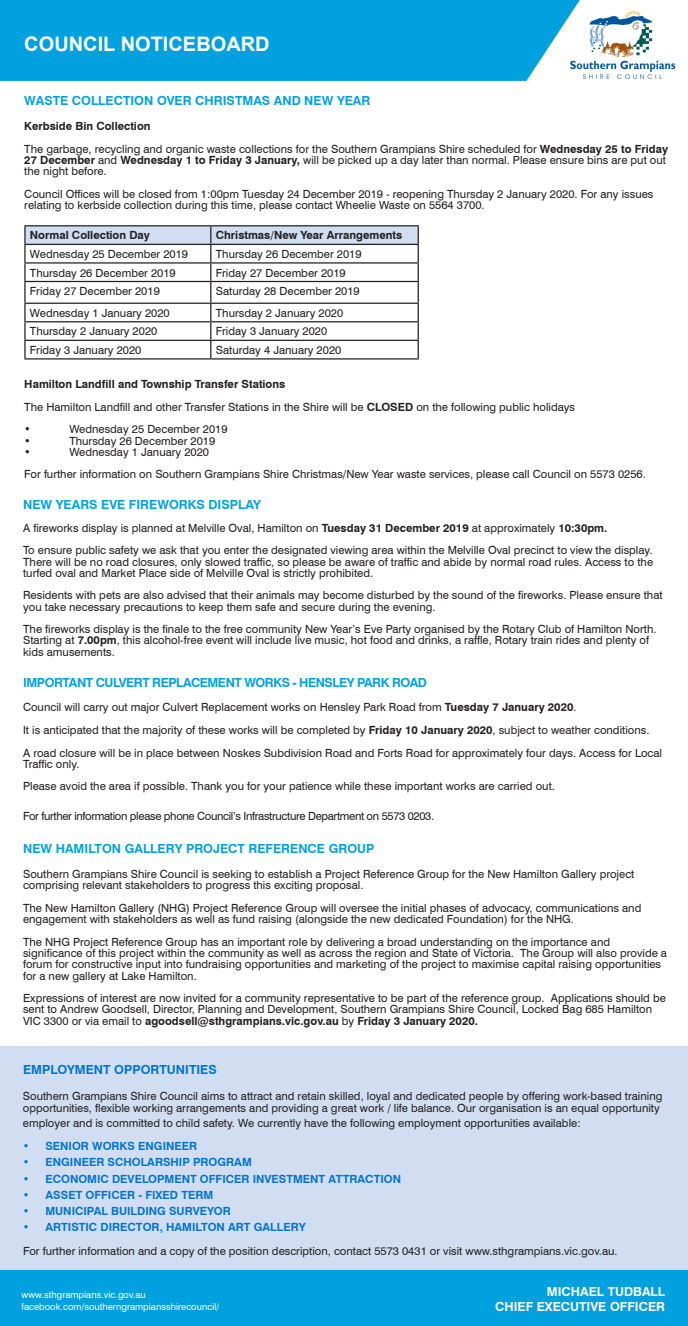
<style>
.page{position:relative;width:688px;height:1326px;background:#fff}
.page>*{position:absolute;margin:0;border:0;box-sizing:border-box;transform-origin:0 0}
.t1{font:700 20px "Arial";color:#fff}
.t2{font:700 12.5px "Swiss 721 BT";color:#00a1de}
.t3{font:700 12.5px "Swiss 721 BT";letter-spacing:-.04em;color:#00a1de}
.t4{font:700 12.5px "Swiss 721 BT";color:#fff}
.t5{font:700 12.5px "Swiss 721 BT";color:#0073cf}
.t6{font:11.25px/11.2px "Swiss 721 BT";color:#231f20}
.t7{font:700 11.25px "Swiss 721 BT";color:#0073cf}
.t8{font:700 11.25px "Swiss 721 BT";color:#231f20}
.t9{font:11.25px "Swiss 721 BT";letter-spacing:-.03em;color:#231f20}
.t10{font:9.38px "Swiss 721 BT";color:#fff}
.s1{font-weight:700}
</style>
<div class="page">
<div style="left:0;top:1045px;width:687px;height:235px;background:#d1def1"></div>
<img style="left:579px;top:10px;width:97px;height:69px">
<div style="left:0;top:0;width:579px;height:81px;background:#00a1de"></div>
<div style="left:1px;top:1270px;width:686px;height:55px;background:#00a1de"></div>
<hr style="left:24px;top:225px;width:187px;height:1px;background:#231f20">
<hr style="left:211px;top:225px;width:208px;height:1px;background:#231f20">
<svg style="left:24px;top:226px;width:395px;height:132px"></svg>
<hr style="left:24px;top:358px;width:187px;height:1px;background:#231f20">
<hr style="left:211px;top:358px;width:208px;height:1px;background:#231f20">
<p class="t1" style="left:24px;top:30px;width:247px">COUNCIL NOTICEBOARD</p>
<p class="t2" style="left:24px;top:93px;width:347px">WASTE COLLECTION OVER CHRISTMAS AND NEW YEAR</p>
<p class="t8" style="left:24px;top:119px;width:128px">Kerbside Bin Collection</p>
<p class="t6" style="left:24px;top:143px;width:645px">The garbage, recycling and organic waste collections for the Southern Grampians Shire scheduled for <span class="s1">Wednesday 25 to Friday<br>27 December</span> and <span class="s1">Wednesday 1 to Friday 3 January,</span> will be picked up a day later than normal. Please ensure bins are put out the night before.</p>
<p class="t6" style="left:24px;top:188px;width:630px">Council Offices will be closed from 1:00pm Tuesday 24 December 2019 - reopening Thursday 2 January 2020. For any issues relating to kerbside collection during this time, please contact Wheelie Waste on 5564 3700.</p>
<p class="t8" style="left:30px;top:228px;width:121px">Normal Collection Day</p>
<p class="t8" style="left:216px;top:228px;width:188px">Christmas/New Year Arrangements</p>
<p class="t6" style="left:30px;top:248px;width:160px">Wednesday 25 December 2019</p>
<p class="t6" style="left:216px;top:248px;width:147px">Thursday 26 December 2019</p>
<p class="t6" style="left:30px;top:267px;width:147px">Thursday 26 December 2019</p>
<p class="t6" style="left:216px;top:267px;width:131px">Friday 27 December 2019</p>
<p class="t6" style="left:30px;top:285px;width:131px">Friday 27 December 2019</p>
<p class="t6" style="left:216px;top:285px;width:145px">Saturday 28 December 2019</p>
<p class="t6" style="left:30px;top:307px;width:141px">Wednesday 1 January 2020</p>
<p class="t6" style="left:216px;top:307px;width:129px">Thursday 2 January 2020</p>
<p class="t6" style="left:30px;top:325px;width:129px">Thursday 2 January 2020</p>
<p class="t6" style="left:216px;top:325px;width:113px">Friday 3 January 2020</p>
<p class="t6" style="left:30px;top:344px;width:113px">Friday 3 January 2020</p>
<p class="t6" style="left:216px;top:344px;width:127px">Saturday 4 January 2020</p>
<p class="t8" style="left:24px;top:377px;width:262px">Hamilton Landfill and Township Transfer Stations</p>
<p class="t6" style="left:24px;top:401px;width:552px">The Hamilton Landfill and other Transfer Stations in the Shire will be <span class="s1">CLOSED</span> on the following public holidays</p>
<p class="t6" style="left:24px;top:423px;width:8px">•</p>
<p class="t6" style="left:69px;top:423px;width:160px">Wednesday 25 December 2019</p>
<p class="t6" style="left:24px;top:435px;width:8px">•</p>
<p class="t6" style="left:69px;top:435px;width:147px">Thursday 26 December 2019</p>
<p class="t6" style="left:24px;top:446px;width:8px">•</p>
<p class="t6" style="left:69px;top:446px;width:141px">Wednesday 1 January 2020</p>
<p class="t6" style="left:24px;top:468px;width:623px">For further information on Southern Grampians Shire Christmas/New Year waste services, please call Council on 5573 0256.</p>
<p class="t2" style="left:23px;top:497px;width:239px">NEW YEARS EVE FIREWORKS DISPLAY</p>
<p class="t6" style="left:23px;top:522px;width:585px">A fireworks display is planned at Melville Oval, Hamilton on <span class="s1">Tuesday 31 December 2019</span> at approximately <span class="s1">10:30pm.</span></p>
<p class="t6" style="left:23px;top:544px;width:631px;text-align:justify">To ensure public safety we ask that you enter the designated viewing area within the Melville Oval precinct to view the display.<br>There will be no road closures, only slowed traffic, so please be aware of traffic and abide by normal road rules. Access to the turfed oval and Market Place side of Melville Oval is strictly prohibited.</p>
<p class="t6" style="left:23px;top:589px;width:640px">Residents with pets are also advised that their animals may become disturbed by the sound of the fireworks. Please ensure that you take necessary precautions to keep them safe and secure during the evening.</p>
<p class="t6" style="left:23px;top:623px;width:634px">The fireworks display is the finale to the free community New Year’s Eve Party organised by the Rotary Club of Hamilton North.<br>Starting at <span class="s1">7.00pm</span>, this alcohol-free event will include live music, hot food and drinks, a raffle, Rotary train rides and plenty of kids amusements.</p>
<p class="t3" style="left:23px;top:674px;width:405px">IMPORTANT CULVERT REPLACEMENT WORKS - HENSLEY PARK ROAD</p>
<p class="t6" style="left:23px;top:701px;width:554px">Council will carry out major Culvert Replacement works on Hensley Park Road from <span class="s1">Tuesday 7 January 2020</span>.</p>
<p class="t6" style="left:23px;top:724px;width:627px">It is anticipated that the majority of these works will be completed by <span class="s1">Friday 10 January 2020</span>, subject to weather conditions.</p>
<p class="t6" style="left:23px;top:746px;width:640px">A road closure will be in place between Noskes Subdivision Road and Forts Road for approximately four days. Access for Local<br>Traffic only.</p>
<p class="t6" style="left:23px;top:780px;width:533px">Please avoid the area if possible. Thank you for your patience while these important works are carried out.</p>
<p class="t9" style="left:23px;top:808px;width:412px">For further information please phone Council’s Infrastructure Department on 5573 0203.</p>
<p class="t2" style="left:23px;top:841px;width:353px">NEW HAMILTON GALLERY PROJECT REFERENCE GROUP</p>
<p class="t6" style="left:23px;top:868px;width:612px">Southern Grampians Shire Council is seeking to establish a Project Reference Group for the New Hamilton Gallery project comprising relevant stakeholders to progress this exciting proposal.</p>
<p class="t6" style="left:23px;top:902px;width:619px">The New Hamilton Gallery (NHG) Project Reference Group will oversee the initial phases of advocacy, communications and engagement with stakeholders as well as fund raising (alongside the new dedicated Foundation) for the NHG.</p>
<p class="t6" style="left:23px;top:935px;width:645px">The NHG Project Reference Group has an important role by delivering a broad understanding on the importance and significance of this project within the community as well as across the region and State of Victoria. The Group will also provide a forum for constructive input into fundraising opportunities and marketing of the project to maximise capital raising opportunities for a new gallery at Lake Hamilton.</p>
<p class="t6" style="left:23px;top:992px;width:644px">Expressions of interest are now invited for a community representative to be part of the reference group. Applications should be sent to Andrew Goodsell, Director, Planning and Development, Southern Grampians Shire Council, Locked Bag 685 Hamilton<br>VIC 3300 or via email to <span class="s1">agoodsell@sthgrampians.vic.gov.au</span> by <span class="s1">Friday 3 January 2020.</span></p>
<p class="t5" style="left:23px;top:1061px;width:195px">EMPLOYMENT OPPORTUNITIES</p>
<p class="t6" style="left:23px;top:1090px;width:641px">Southern Grampians Shire Council aims to attract and retain skilled, loyal and dedicated people by offering work-based training opportunities, flexible working arrangements and providing a great work / life balance. Our organisation is an equal opportunity</p>
<p class="t6" style="left:23px;top:1116px;width:559px">employer and is committed to child safety. We currently have the following employment opportunities available:</p>
<p class="t7" style="left:23px;top:1139px;width:176px">• SENIOR WORKS ENGINEER</p>
<p class="t7" style="left:23px;top:1155px;width:230px">• ENGINEER SCHOLARSHIP PROGRAM</p>
<p class="t7" style="left:23px;top:1171px;width:379px">• ECONOMIC DEVELOPMENT OFFICER INVESTMENT ATTRACTION</p>
<p class="t7" style="left:23px;top:1187px;width:192px">• ASSET OFFICER - FIXED TERM</p>
<p class="t7" style="left:23px;top:1204px;width:209px">• MUNICIPAL BUILDING SURVEYOR</p>
<p class="t7" style="left:23px;top:1220px;width:284px">• ARTISTIC DIRECTOR, HAMILTON ART GALLERY</p>
<p class="t6" style="left:23px;top:1245px;width:596px">For further information and a copy of the position description, contact 5573 0431 or visit www.sthgrampians.vic.gov.au.</p>
<p class="t10" style="left:22px;top:1289px;width:126px">www.sthgrampians.vic.gov.au</p>
<p class="t10" style="left:22px;top:1300px;width:199px">facebook.com/southerngrampiansshirecouncil/</p>
<p class="t4" style="left:546px;top:1283px;width:120px">MICHAEL TUDBALL</p>
<p class="t4" style="left:495px;top:1298px;width:171px">CHIEF EXECUTIVE OFFICER</p>
</div>
